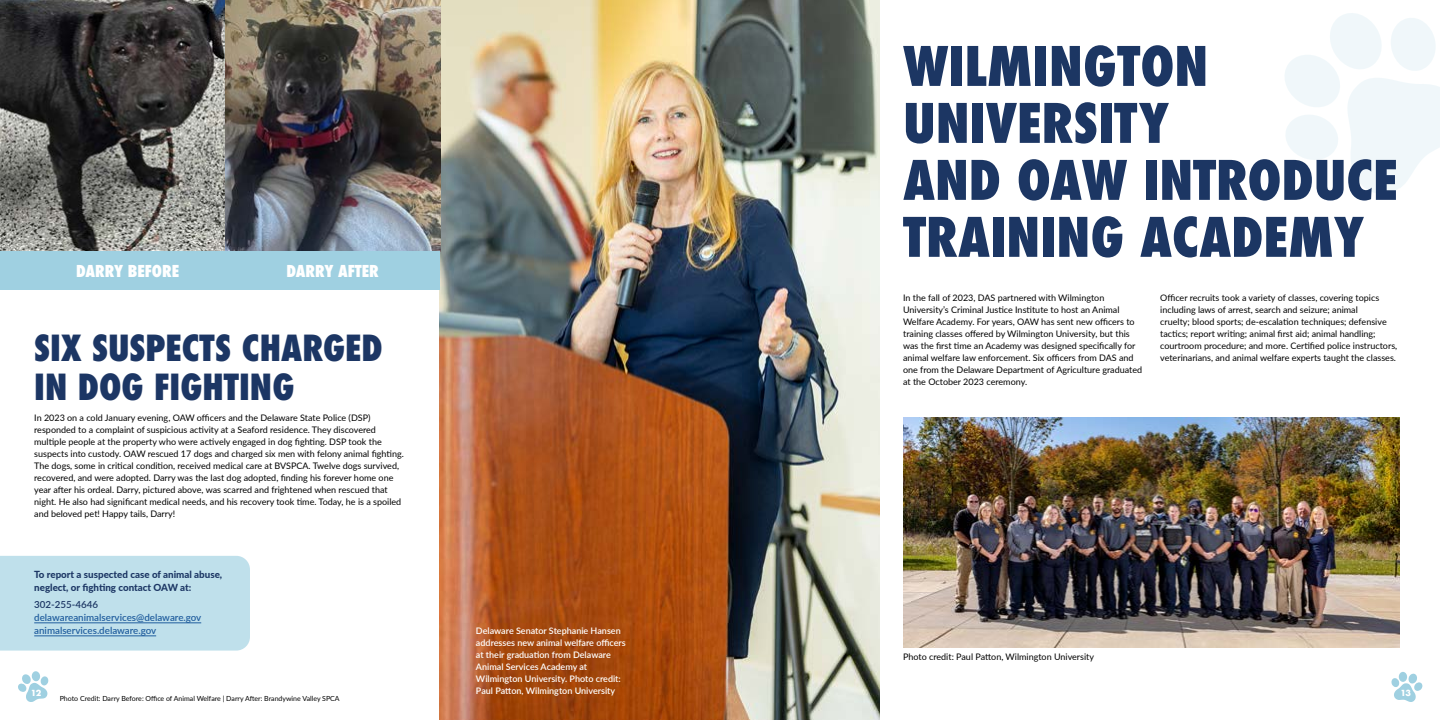
<style>
.page{position:relative;width:1440px;height:720px;background:#fff}
.page>*{position:absolute;margin:0;border:0;box-sizing:border-box;transform-origin:0 0}
.t1{font:800 condensed 53px/57px "Futura";color:#1c3663}
.t2{font:800 condensed 35px/39px "Futura";color:#1c3664}
.t3{font:800 condensed 16px "Futura";color:#fff}
.t4{font:800 9.8px/13px "Lato";color:#1c3664}
.t5{font:600 9.8px/13px "Lato";color:#215e9e}
.t6{font:600 9.8px "Lato";color:#1c3664}
.t7{font:9px/12px "Lato";color:#000}
.t8{font:600 9px/12px "Lato";color:#fff}
.t9{font:700 8.2px "Futura";color:#fff}
.t10{font:7px "Lato";color:#000}
</style>
<div class="page">
<svg style="left:1285px;top:13px;width:155px;height:181px"></svg>
<img style="left:439px;top:0;width:440px;height:720px">
<svg style="left:18px;top:671px;width:31px;height:31px"></svg>
<svg style="left:1391px;top:672px;width:32px;height:30px"></svg>
<div style="left:0;top:556px;width:250px;height:95px;background:#bfe0eb"></div>
<hr style="left:34px;top:623px;width:167px;height:1px;background:#215e9e">
<hr style="left:34px;top:636px;width:122px;height:1px;background:#215e9e">
<img style="left:0;top:0;width:440px;height:251px">
<div style="left:0;top:251px;width:439px;height:39px;background:#9fd0e1"></div>
<img style="left:903px;top:418px;width:496px;height:230px">
<h3 class="t3" style="left:76px;top:260px;width:105px">DARRY BEFORE</h3>
<h3 class="t3" style="left:286px;top:260px;width:94px">DARRY AFTER</h3>
<h2 class="t2" style="left:34px;top:329px;width:350px">SIX SUSPECTS CHARGED<br>IN DOG FIGHTING</h2>
<p class="t7" style="left:34px;top:412px;width:371px">In 2023 on a cold January evening, OAW officers and the Delaware State Police (DSP) responded to a complaint of suspicious activity at a Seaford residence. They discovered multiple people at the property who were actively engaged in dog fighting. DSP took the suspects into custody. OAW rescued 17 dogs and charged six men with felony animal fighting.<br>The dogs, some in critical condition, received medical care at BVSPCA. Twelve dogs survived, recovered, and were adopted. Darry was the last dog adopted, finding his forever home one year after his ordeal. Darry, pictured above, was scarred and frightened when rescued that night. He also had significant medical needs, and his recovery took time. Today, he is a spoiled and beloved pet! Happy tails, Darry!</p>
<h1 class="t1" style="left:903px;top:38px;width:496px">WILMINGTON<br>UNIVERSITY<br>AND OAW INTRODUCE<br>TRAINING ACADEMY</h1>
<p class="t7" style="left:903px;top:292px;width:241px">In the fall of 2023, DAS partnered with Wilmington University’s Criminal Justice Institute to host an Animal Welfare Academy. For years, OAW has sent new officers to training classes offered by Wilmington University, but this was the first time an Academy was designed specifically for animal welfare law enforcement. Six officers from DAS and one from the Delaware Department of Agriculture graduated at the October 2023 ceremony.</p>
<p class="t7" style="left:1160px;top:292px;width:239px">Officer recruits took a variety of classes, covering topics including laws of arrest, search and seizure; animal<br>cruelty; blood sports; de-escalation techniques; defensive tactics; report writing; animal first aid; animal handling; courtroom procedure; and more. Certified police instructors, veterinarians, and animal welfare experts taught the classes.</p>
<p class="t4" style="left:34px;top:568px;width:190px">To report a suspected case of animal abuse, neglect, or fighting contact OAW at:</p>
<p class="t6" style="left:34px;top:597px;width:65px">302-255-4646</p>
<p class="t5" style="left:34px;top:610px;width:169px">delawareanimalservices@delaware.gov animalservices.delaware.gov</p>
<p class="t8" style="left:476px;top:625px;width:151px">Delaware Senator Stephanie Hansen addresses new animal welfare officers at their graduation from Delaware Animal Services Academy at Wilmington University. Photo credit:<br>Paul Patton, Wilmington University</p>
<p class="t7" style="left:903px;top:650px;width:193px">Photo credit: Paul Patton, Wilmington University</p>
<p class="t9" style="left:31px;top:686px;width:12px">12</p>
<p class="t9" style="left:1400px;top:686px;width:12px">13</p>
<p class="t10" style="left:60px;top:694px;width:281px">Photo Credit: Darry Before: Office of Animal Welfare | Darry After: Brandywine Valley SPCA</p>
</div>
